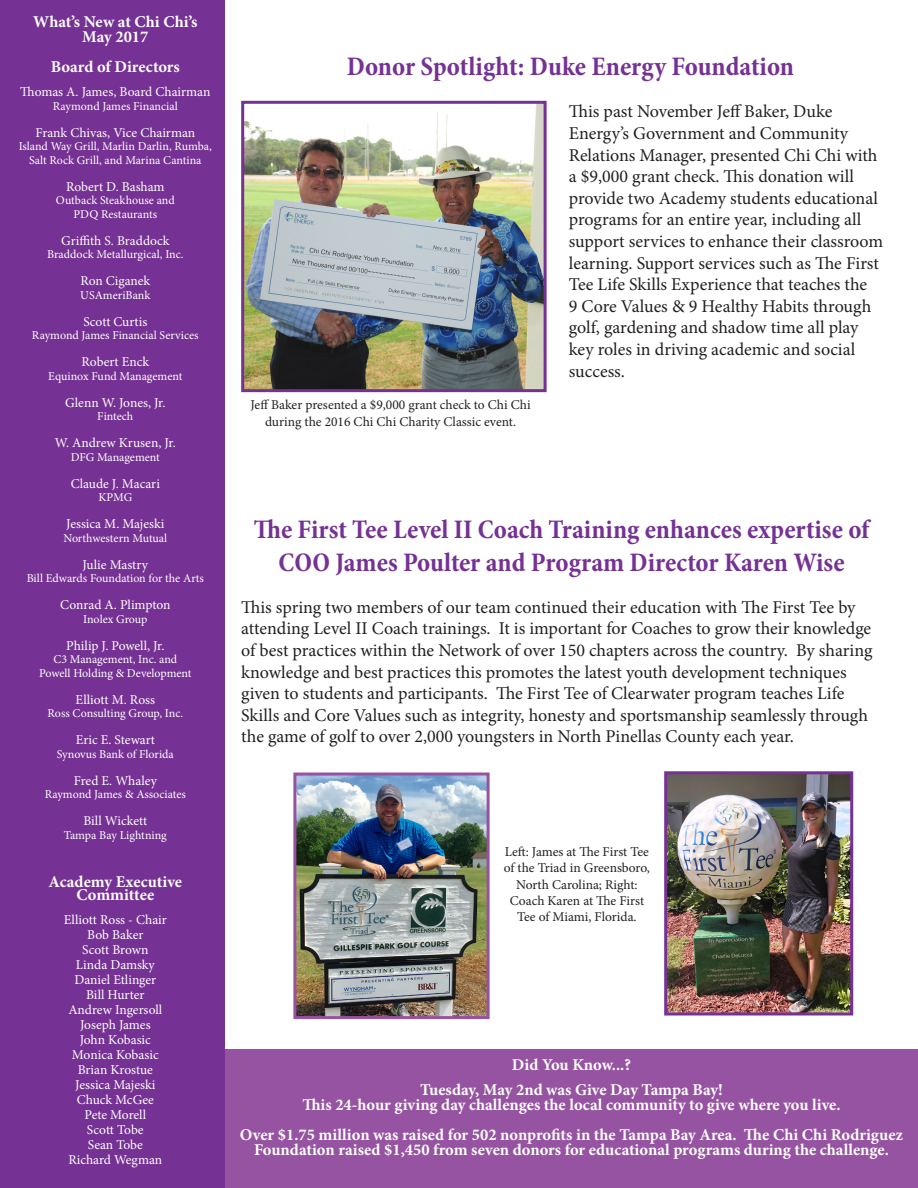
<style>
.page{position:relative;width:918px;height:1188px;background:#fff}
.page>*{position:absolute;margin:0;border:0;box-sizing:border-box;transform-origin:0 0}
.t1{font:700 condensed 27px/32.4px "Minion Pro";color:#753193;text-align:center}
.t2{font:18px/21.6px "Minion Pro";color:#231f20}
.t3{font:700 16.5px/15px "Minion Pro";color:#fff;text-align:center}
.t4{font:13.5px "Minion Pro";color:#fff}
.t5{font:13.5px/16.2px "Minion Pro";color:#231f20;text-align:center}
.t6{font:12px "Minion Pro";letter-spacing:-.005em;color:#fff}
</style>
<div class="page">
<div style="left:184px;top:1049px;width:734px;height:139px;background:#9653a1"></div>
<div style="left:0;top:0;width:225px;height:1188px;background:#753193"></div>
<img style="left:297px;top:776px;width:189px;height:239px">
<div style="left:293px;top:772px;width:197px;height:247px;border:3px solid #9653a1"></div>
<img style="left:668px;top:775px;width:181px;height:237px">
<div style="left:664px;top:771px;width:189px;height:245px;border:3px solid #753193"></div>
<img style="left:245px;top:105px;width:298px;height:283px">
<div style="left:241px;top:101px;width:306px;height:291px;border:3px solid #753193"></div>
<p class="t3" style="left:33px;top:14px;width:166px">What’s New at Chi Chi’s</p>
<p class="t3" style="left:82px;top:29px;width:68px">May 2017</p>
<p class="t3" style="left:51px;top:59px;width:131px">Board of Directors</p>
<p class="t4" style="left:20px;top:83px;width:192px">Thomas A. James, Board Chairman</p>
<p class="t6" style="left:53px;top:98px;width:126px">Raymond James Financial</p>
<p class="t4" style="left:35px;top:123px;width:161px">Frank Chivas, Vice Chairman</p>
<p class="t6" style="left:19px;top:138px;width:195px">Island Way Grill, Marlin Darlin, Rumba,</p>
<p class="t6" style="left:29px;top:152px;width:174px">Salt Rock Grill, and Marina Cantina</p>
<p class="t4" style="left:66px;top:177px;width:100px">Robert D. Basham</p>
<p class="t6" style="left:56px;top:192px;width:120px">Outback Steakhouse and</p>
<p class="t6" style="left:74px;top:206px;width:85px">PDQ Restaurants</p>
<p class="t4" style="left:61px;top:231px;width:110px">Griffith S. Braddock</p>
<p class="t6" style="left:47px;top:246px;width:138px">Braddock Metallurgical, Inc.</p>
<p class="t4" style="left:80px;top:272px;width:72px">Ron Ciganek</p>
<p class="t6" style="left:80px;top:287px;width:72px">USAmeriBank</p>
<p class="t4" style="left:83px;top:312px;width:66px">Scott Curtis</p>
<p class="t6" style="left:32px;top:327px;width:168px">Raymond James Financial Services</p>
<p class="t4" style="left:82px;top:353px;width:69px">Robert Enck</p>
<p class="t6" style="left:48px;top:368px;width:136px">Equinox Fund Management</p>
<p class="t4" style="left:65px;top:393px;width:102px">Glenn W. Jones, Jr.</p>
<p class="t6" style="left:97px;top:408px;width:38px">Fintech</p>
<p class="t4" style="left:55px;top:434px;width:122px">W. Andrew Krusen, Jr.</p>
<p class="t6" style="left:71px;top:449px;width:91px">DFG Management</p>
<p class="t4" style="left:71px;top:474px;width:91px">Claude J. Macari</p>
<p class="t6" style="left:98px;top:489px;width:35px">KPMG</p>
<p class="t4" style="left:66px;top:515px;width:100px">Jessica M. Majeski</p>
<p class="t6" style="left:63px;top:530px;width:105px">Northwestern Mutual</p>
<p class="t4" style="left:83px;top:555px;width:67px">Julie Mastry</p>
<p class="t6" style="left:27px;top:570px;width:179px">Bill Edwards Foundation for the Arts</p>
<p class="t4" style="left:60px;top:596px;width:112px">Conrad A. Plimpton</p>
<p class="t6" style="left:83px;top:611px;width:66px">Inolex Group</p>
<p class="t4" style="left:66px;top:636px;width:100px">Philip J. Powell, Jr.</p>
<p class="t6" style="left:53px;top:651px;width:125px">C3 Management, Inc. and</p>
<p class="t6" style="left:39px;top:665px;width:154px">Powell Holding &amp; Development</p>
<p class="t4" style="left:76px;top:690px;width:81px">Elliott M. Ross</p>
<p class="t6" style="left:47px;top:705px;width:137px">Ross Consulting Group, Inc.</p>
<p class="t4" style="left:76px;top:731px;width:81px">Eric E. Stewart</p>
<p class="t6" style="left:57px;top:746px;width:119px">Synovus Bank of Florida</p>
<p class="t4" style="left:74px;top:771px;width:85px">Fred E. Whaley</p>
<p class="t6" style="left:45px;top:786px;width:143px">Raymond James &amp; Associates</p>
<p class="t4" style="left:83px;top:812px;width:65px">Bill Wickett</p>
<p class="t6" style="left:64px;top:827px;width:105px">Tampa Bay Lightning</p>
<p class="t3" style="left:49px;top:874px;width:135px">Academy Executive</p>
<p class="t3" style="left:76px;top:887px;width:79px">Committee</p>
<p class="t4" style="left:64px;top:911px;width:104px">Elliott Ross - Chair</p>
<p class="t4" style="left:87px;top:926px;width:58px">Bob Baker</p>
<p class="t4" style="left:82px;top:941px;width:68px">Scott Brown</p>
<p class="t4" style="left:76px;top:956px;width:80px">Linda Damsky</p>
<p class="t4" style="left:74px;top:971px;width:83px">Daniel Etlinger</p>
<p class="t4" style="left:86px;top:986px;width:60px">Bill Hurter</p>
<p class="t4" style="left:68px;top:1001px;width:96px">Andrew Ingersoll</p>
<p class="t4" style="left:80px;top:1016px;width:72px">Joseph James</p>
<p class="t4" style="left:80px;top:1031px;width:73px">John Kobasic</p>
<p class="t4" style="left:72px;top:1046px;width:88px">Monica Kobasic</p>
<p class="t4" style="left:78px;top:1061px;width:77px">Brian Krostue</p>
<p class="t4" style="left:75px;top:1076px;width:82px">Jessica Majeski</p>
<p class="t4" style="left:77px;top:1091px;width:79px">Chuck McGee</p>
<p class="t4" style="left:85px;top:1106px;width:63px">Pete Morell</p>
<p class="t4" style="left:87px;top:1121px;width:58px">Scott Tobe</p>
<p class="t4" style="left:88px;top:1136px;width:57px">Sean Tobe</p>
<p class="t4" style="left:68px;top:1151px;width:95px">Richard Wegman</p>
<p class="t1" style="left:347px;top:50px;width:449px">Donor Spotlight: Duke Energy Foundation</p>
<p class="t5" style="left:250px;top:397px;width:282px">Jeff Baker presented a $9,000 grant check to Chi Chi</p>
<p class="t5" style="left:265px;top:413px;width:253px">during the 2016 Chi Chi Charity Classic event.</p>
<p class="t2" style="left:569px;top:101px;width:316px">This past November Jeff Baker, Duke Energy’s Government and Community Relations Manager, presented Chi Chi with a $9,000 grant check. This donation will provide two Academy students educational programs for an entire year, including all support services to enhance their classroom learning. Support services such as The First Tee Life Skills Experience that teaches the<br>9 Core Values &amp; 9 Healthy Habits through golf, gardening and shadow time all play key roles in driving academic and social success.</p>
<p class="t1" style="left:254px;top:513px;width:617px">The First Tee Level II Coach Training enhances expertise of<br>COO James Poulter and Program Director Karen Wise</p>
<p class="t2" style="left:241px;top:596px;width:633px">This spring two members of our team continued their education with The First Tee by attending Level II Coach trainings. It is important for Coaches to grow their knowledge of best practices within the Network of over 150 chapters across the country. By sharing knowledge and best practices this promotes the latest youth development techniques</p>
<p class="t2" style="left:241px;top:683px;width:628px">given to students and participants. The First Tee of Clearwater program teaches Life<br>Skills and Core Values such as integrity, honesty and sportsmanship seamlessly through the game of golf to over 2,000 youngsters in North Pinellas County each year.</p>
<p class="t5" style="left:504px;top:844px;width:148px">Left: James at The First Tee of the Triad in Greensboro,<br>North Carolina; Right:<br>Coach Karen at The First<br>Tee of Miami, Florida.</p>
<p class="t3" style="left:512px;top:1057px;width:121px">Did You Know...?</p>
<p class="t3" style="left:420px;top:1082px;width:304px">Tuesday, May 2nd was Give Day Tampa Bay!</p>
<p class="t3" style="left:302px;top:1097px;width:540px">This 24-hour giving day challenges the local community to give where you live.</p>
<p class="t3" style="left:240px;top:1127px;width:665px">Over $1.75 million was raised for 502 nonprofits in the Tampa Bay Area. The Chi Chi Rodriguez<br>Foundation raised $1,450 from seven donors for educational programs during the challenge.</p>
</div>
